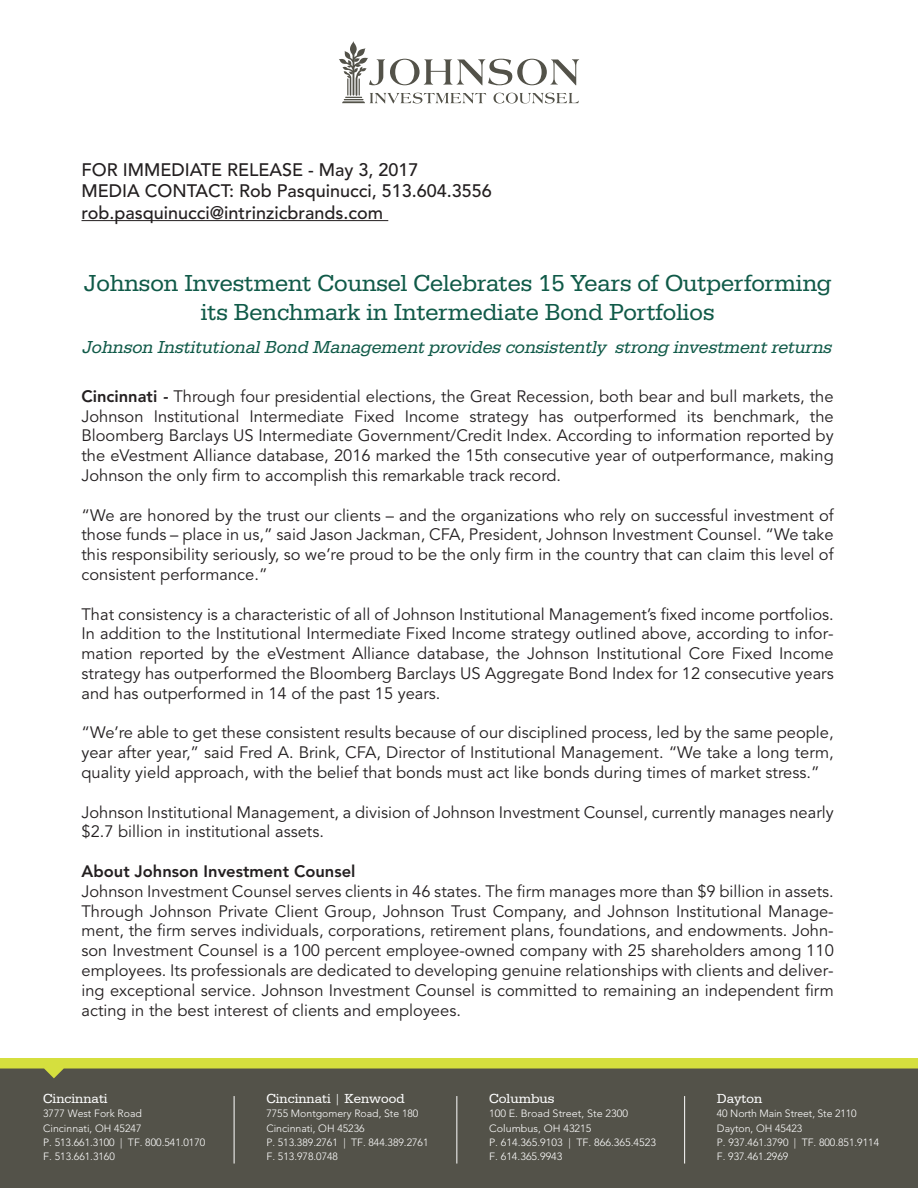
<style>
.page{position:relative;width:918px;height:1188px;background:#fff}
.page>*{position:absolute;margin:0;border:0;box-sizing:border-box;transform-origin:0 0}
.t1{font:24px/28.8px "Serifa D";color:#105a48;text-align:center}
.t2{font:500 18px/21.6px "Avenir LT Std";color:#231f20}
.t3{font:italic 18px "Serifa";color:#105a48}
.t4{font:16.5px/19.8px "Avenir LT Std";color:#231f20;text-align:justify}
.t5{font:800 16.5px "Avenir LT Std";color:#231f20}
.t6{font:13.5px "Serifa D";color:#fff}
.t7{font:300 10.5px/14.2px "Avenir LT Std";color:#fff}
.s1{font-weight:800}
.s2{font-weight:800;font-style:italic}
</style>
<div class="page">
<svg style="left:339px;top:41px;width:240px;height:63px"></svg>
<hr style="left:82px;top:220px;width:306px;height:1px;background:#231f20">
<div style="left:0;top:1059px;width:918px;height:23px;background:#d5df3e"></div>
<div style="left:0;top:1069px;width:918px;height:119px;background:#535249"></div>
<hr style="left:456px;top:1096px;width:1px;height:68px;background:#fff">
<hr style="left:684px;top:1096px;width:1px;height:68px;background:#fff">
<hr style="left:234px;top:1096px;width:1px;height:68px;background:#fff">
<p class="t2" style="left:82px;top:159px;width:412px">FOR IMMEDIATE RELEASE - May 3, 2017<br>MEDIA CONTACT: Rob Pasquinucci, 513.604.3556 rob.pasquinucci@intrinzicbrands.com</p>
<h1 class="t1" style="left:84px;top:269px;width:749px">Johnson Investment Counsel Celebrates 15 Years of Outperforming its Benchmark in Intermediate Bond Portfolios</h1>
<p class="t3" style="left:83px;top:337px;width:751px">Johnson Institutional Bond Management provides consistently strong investment returns</p>
<p class="t4" style="left:81px;top:387px;width:754px"><span class="s1">Cincinnati</span> <span class="s2">-</span> Through four presidential elections, the Great Recession, both bear and bull markets, the Johnson Institutional Intermediate Fixed Income strategy has outperformed its benchmark, the Bloomberg Barclays US Intermediate Government/Credit Index. According to information reported by the eVestment Alliance database, 2016 marked the 15th consecutive year of outperformance, making Johnson the only firm to accomplish this remarkable track record.</p>
<p class="t4" style="left:81px;top:505px;width:754px">“We are honored by the trust our clients – and the organizations who rely on successful investment of those funds – place in us,” said Jason Jackman, CFA, President, Johnson Investment Counsel. “We take this responsibility seriously, so we’re proud to be the only firm in the country that can claim this level of consistent performance.”</p>
<p class="t4" style="left:81px;top:604px;width:754px">That consistency is a characteristic of all of Johnson Institutional Management’s fixed income portfolios.<br>In addition to the Institutional Intermediate Fixed Income strategy outlined above, according to infor&shy;mation reported by the eVestment Alliance database, the Johnson Institutional Core Fixed Income strategy has outperformed the Bloomberg Barclays US Aggregate Bond Index for 12 consecutive years and has outperformed in 14 of the past 15 years.</p>
<p class="t4" style="left:81px;top:723px;width:754px">“We’re able to get these consistent results because of our disciplined process, led by the same people, year after year,” said Fred A. Brink, CFA, Director of Institutional Management. “We take a long term, quality yield approach, with the belief that bonds must act like bonds during times of market stress.”</p>
<p class="t4" style="left:81px;top:802px;width:754px">Johnson Institutional Management, a division of Johnson Investment Counsel, currently manages nearly $2.7 billion in institutional assets.</p>
<p class="t5" style="left:81px;top:862px;width:275px">About Johnson Investment Counsel</p>
<p class="t4" style="left:81px;top:882px;width:754px">Johnson Investment Counsel serves clients in 46 states. The firm manages more than $9 billion in assets.<br>Through Johnson Private Client Group, Johnson Trust Company, and Johnson Institutional Manage&shy;ment, the firm serves individuals, corporations, retirement plans, foundations, and endowments. John&shy;son Investment Counsel is a 100 percent employee-owned company with 25 shareholders among 110 employees. Its professionals are dedicated to developing genuine relationships with clients and deliver&shy;ing exceptional service. Johnson Investment Counsel is committed to remaining an independent firm acting in the best interest of clients and employees.</p>
<p class="t6" style="left:43px;top:1091px;width:66px">Cincinnati</p>
<p class="t7" style="left:43px;top:1107px;width:164px">3777 West Fork Road<br>Cincinnati, OH 45247<br>P. 513.661.3100 | TF. 800.541.0170<br>F. 513.661.3160</p>
<p class="t6" style="left:489px;top:1091px;width:67px">Columbus</p>
<p class="t7" style="left:489px;top:1107px;width:168px">100 E. Broad Street, Ste 2300<br>Columbus, OH 43215<br>P. 614.365.9103 | TF. 866.365.4523<br>F. 614.365.9943</p>
<p class="t6" style="left:266px;top:1091px;width:140px">Cincinnati | Kenwood</p>
<p class="t7" style="left:266px;top:1107px;width:164px">7755 Montgomery Road, Ste 180<br>Cincinnati, OH 45236<br>P. 513.389.2761 | TF. 844.389.2761<br>F. 513.978.0748</p>
<p class="t6" style="left:717px;top:1091px;width:47px">Dayton</p>
<p class="t7" style="left:717px;top:1107px;width:164px">40 North Main Street, Ste 2110<br>Dayton, OH 45423<br>P. 937.461.3790 | TF. 800.851.9114<br>F. 937.461.2969</p>
<p class="t6" style="left:324px;top:1120px;width:67px">Columbus</p>
<p class="t7" style="left:324px;top:1136px;width:265px">100 E. Broad Street, Suite 2300 | Columbus, OH 43215</p>
<p class="t7" style="left:630px;top:1136px;width:247px">40 North Main Street, Suite 2110 | Dayton, OH 45423</p>
</div>
